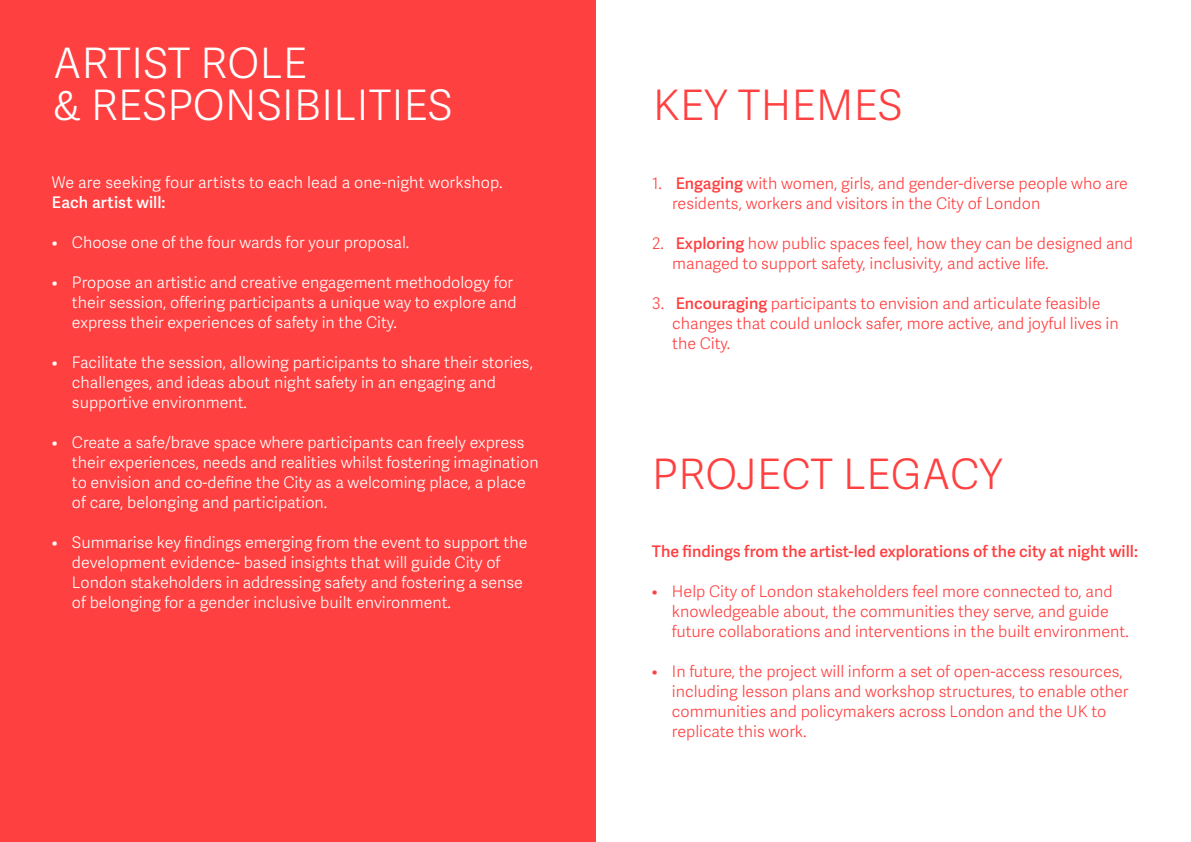
<style>
.page{position:relative;width:1191px;height:842px;background:#fff}
.page>*{position:absolute;margin:0;border:0;box-sizing:border-box;transform-origin:0 0}
.t1{font:300 42px/42px "Adelle Sans";letter-spacing:.01em;color:#fff}
.t2{font:300 42px "Adelle Sans";letter-spacing:.01em;color:#ff4041}
.t3{font:300 16px/20px "Adelle Sans";color:#fff}
.t4{font:300 16px/20px "Adelle Sans";color:#ff4041}
.t5{font:600 16px "Adelle Sans";color:#ff4041}
.t6{font:600 16px "Adelle Sans";letter-spacing:.005em;color:#fff}
.s1{font-weight:600}
</style>
<div class="page">
<div style="left:0;top:0;width:595px;height:842px;background:#ff4041"></div>
<h1 class="t1" style="left:53px;top:44px;width:402px">ARTIST ROLE<br>&amp; RESPONSIBILITIES</h1>
<p class="t3" style="left:52px;top:173px;width:452px">We are seeking four artists to each lead a one-night workshop.</p>
<p class="t6" style="left:52px;top:193px;width:115px">Each artist will:</p>
<p class="t3" style="left:52px;top:233px;width:359px">• Choose one of the four wards for your proposal.</p>
<p class="t3" style="left:72px;top:273px;width:446px;text-indent:-20px">• Propose an artistic and creative engagement methodology for their session, offering participants a unique way to explore and express their experiences of safety in the City.</p>
<p class="t3" style="left:72px;top:353px;width:462px;text-indent:-20px">• Facilitate the session, allowing participants to share their stories, challenges, and ideas about night safety in an engaging and supportive environment.</p>
<p class="t3" style="left:72px;top:433px;width:468px;text-indent:-20px">• Create a safe/brave space where participants can freely express their experiences, needs and realities whilst fostering imagination to envision and co-define the City as a welcoming place, a place of care, belonging and participation.</p>
<p class="t3" style="left:72px;top:533px;width:457px;text-indent:-20px">• Summarise key findings emerging from the event to support the development evidence- based insights that will guide City of London stakeholders in addressing safety and fostering a sense of belonging for a gender inclusive built environment.</p>
<h1 class="t2" style="left:653px;top:81px;width:251px">KEY THEMES</h1>
<p class="t4" style="left:672px;top:173px;width:457px;text-indent:-20px">1. <span class="s1">Engaging</span> with women, girls, and gender-diverse people who are residents, workers and visitors in the City of London</p>
<p class="t4" style="left:672px;top:233px;width:462px;text-indent:-20px">2. <span class="s1">Exploring</span> how public spaces feel, how they can be designed and managed to support safety, inclusivity, and active life.</p>
<p class="t4" style="left:672px;top:293px;width:448px;text-indent:-20px">3. <span class="s1">Encouraging</span> participants to envision and articulate feasible changes that could unlock safer, more active, and joyful lives in the City.</p>
<h1 class="t2" style="left:652px;top:449px;width:352px">PROJECT LEGACY</h1>
<p class="t5" style="left:652px;top:542px;width:487px">The findings from the artist-led explorations of the city at night will:</p>
<p class="t4" style="left:672px;top:582px;width:458px;text-indent:-20px">• Help City of London stakeholders feel more connected to, and knowledgeable about, the communities they serve, and guide future collaborations and interventions in the built environment.</p>
<p class="t4" style="left:672px;top:662px;width:458px;text-indent:-20px">• In future, the project will inform a set of open-access resources, including lesson plans and workshop structures, to enable other communities and policymakers across London and the UK to replicate this work.</p>
</div>
